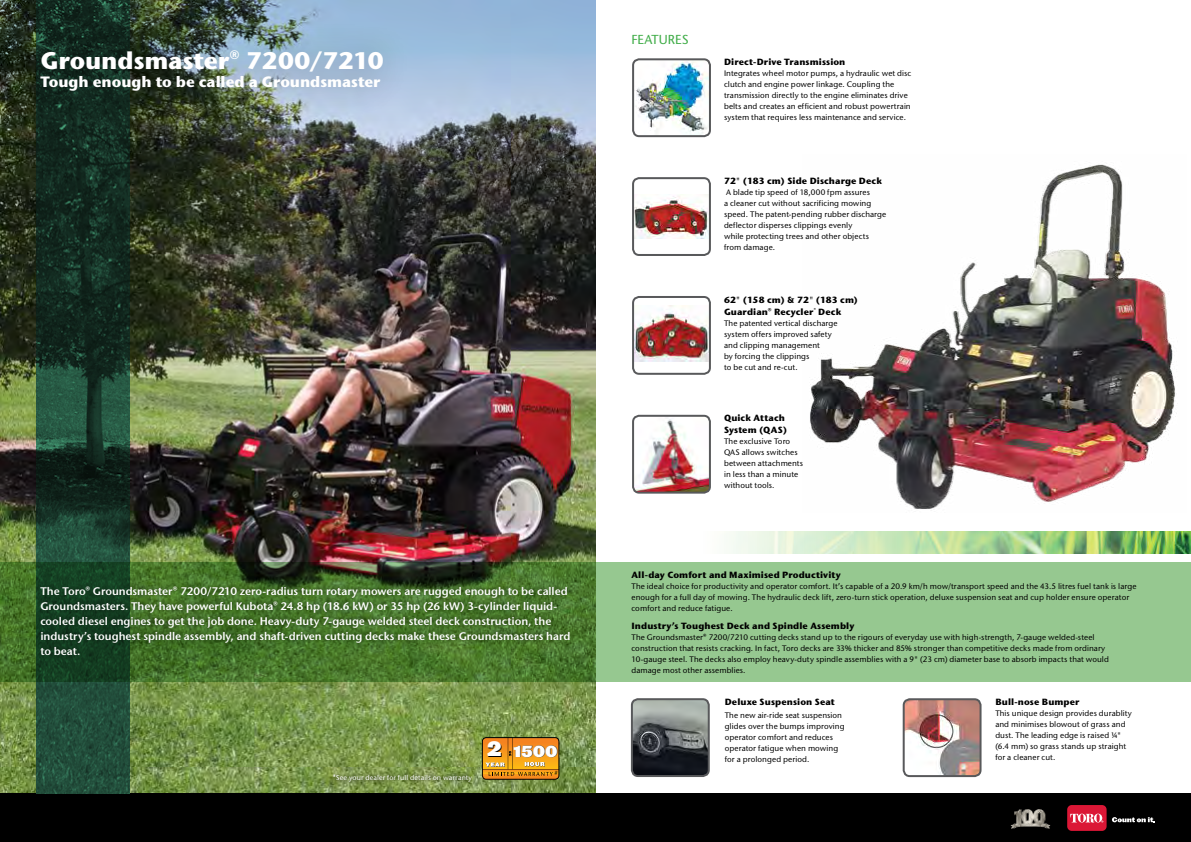
<style>
.page{position:relative;width:1191px;height:842px;background:#fff}
.page>*{position:absolute;margin:0;border:0;box-sizing:border-box;transform-origin:0 0}
.t1{font:700 24px "Stone Sans ITC Std";letter-spacing:-.005em;color:#fff}
.t2{font:15.3px "Leviathan HTF Black";color:#fff}
.t3{font:700 15px "Stone Sans ITC Std";letter-spacing:-.005em;color:#fff}
.t4{font:500 13px "Stone Sans ITC Std";letter-spacing:.005em;color:#41ad49}
.t5{font:600 11px/15px "Stone Sans ITC Std";letter-spacing:-.005em;color:#fff}
.t6{font:700 9px/12px "Stone Sans ITC Std";letter-spacing:.01em;color:#000}
.t7{font:500 8px/11px "Stone Sans ITC Std";letter-spacing:.01em;color:#000}
.t8{font:500 7px "Stone Sans ITC Std";letter-spacing:.015em;color:#fff}
.t9{font:7px "Minion Pro";color:#000}
.s1{font-weight:600}
.s2{font-size:19.8px}
.s3{font-weight:500}
</style>
<div class="page">
<img style="left:0;top:334px;width:595px;height:460px">
<img style="left:0;top:0;width:595px;height:334px">
<div style="left:0;top:794px;width:1191px;height:48px;background:#000"></div>
<svg style="left:36px;top:0;width:94px;height:794px;background:#19392b"></svg>
<img style="left:635px;top:305px;width:73px;height:56px">
<div style="left:632px;top:296px;width:79px;height:79px;border:2px solid #58595b;border-radius:6px"></div>
<img style="left:635px;top:194px;width:73px;height:45px">
<div style="left:632px;top:177px;width:79px;height:79px;border:2px solid #58595b;border-radius:6px"></div>
<img style="left:810px;top:164px;width:367px;height:345px">
<img style="left:635px;top:61px;width:73px;height:73px">
<div style="left:632px;top:58px;width:79px;height:79px;border:2px solid #58595b;border-radius:6px"></div>
<img style="left:905px;top:701px;width:75px;height:75px">
<div style="left:902px;top:698px;width:79px;height:79px;border:2px solid #58595b;border-radius:6px"></div>
<img style="left:635px;top:418px;width:73px;height:73px">
<div style="left:632px;top:415px;width:79px;height:79px;border:2px solid #58595b;border-radius:6px"></div>
<img style="left:729px;top:531px;width:462px;height:23px">
<svg style="left:0;top:562px;width:1191px;height:120px;background:#7cab72"></svg>
<div style="left:12px;top:20px;width:401px;height:100px;background:#000;opacity:.3"></div>
<div style="left:35px;top:581px;width:539px;height:79px;background:#000;opacity:.5"></div>
<img style="left:634px;top:699px;width:74px;height:77px">
<div style="left:631px;top:698px;width:78px;height:79px;border:2px solid #58595b;border-radius:6px"></div>
<div style="left:328px;top:769px;width:149px;height:18px;background:#000;opacity:.8"></div>
<hr style="left:482px;top:776px;width:77px;height:1px;background:#f78f1e">
<hr style="left:482px;top:777px;width:77px;height:1px;background:#f68a1f">
<hr style="left:482px;top:778px;width:77px;height:1px;background:#f6841f">
<hr style="left:482px;top:779px;width:77px;height:1px;background:#f58320">
<div style="left:482px;top:737px;width:77px;height:43px;border:1px solid #000;border-radius:4px"></div>
<svg style="left:482px;top:738px;width:77px;height:38px;background:#e49121"></svg>
<svg style="left:1112px;top:817px;width:43px;height:5px"></svg>
<div style="left:1067px;top:805px;width:39px;height:26px;background:#db1736;border-radius:5px"></div>
<svg style="left:1070px;top:814px;width:33px;height:9px"></svg>
<img style="left:1010px;top:810px;width:40px;height:19px">
<h1 class="t1" style="left:40px;top:45px;width:345px">Groundsmaster<span class="s1">®</span> 7200/7210</h1>
<h3 class="t3" style="left:40px;top:72px;width:342px">Tough enough to be called a Groundsmaster</h3>
<p class="t5" style="left:40px;top:583px;width:531px">The Toro® Groundsmaster® 7200/7210 zero-radius turn rotary mowers are rugged enough to be called Groundsmasters. They have powerful Kubota® 24.8 hp (18.6 kW) or 35 hp (26 kW) 3-cylinder liquid&shy;cooled diesel engines to get the job done. Heavy-duty 7-gauge welded steel deck construction, the industry’s toughest spindle assembly, and shaft-driven cutting decks make these Groundsmasters hard to beat.</p>
<p class="t8" style="left:333px;top:773px;width:140px"><sup>#</sup>See your dealer for full details on warranty</p>
<h2 class="t2" style="left:486px;top:741px;width:72px"><span class="s2">2</span> 1500</h2>
<p class="t9" style="left:554px;top:768px;width:5px">#</p>
<h3 class="t4" style="left:631px;top:32px;width:59px">FEATURES</h3>
<p class="t6" style="left:724px;top:56px;width:123px">Direct-Drive Transmission</p>
<p class="t7" style="left:724px;top:68px;width:189px">Integrates wheel motor pumps, a hydraulic wet disc clutch and engine power linkage. Coupling the transmission directly to the engine eliminates drive belts and creates an efficient and robust powertrain system that requires less maintenance and service.</p>
<p class="t6" style="left:724px;top:174px;width:159px">72<span class="s3">"</span> (183 cm) Side Discharge Deck</p>
<p class="t7" style="left:724px;top:186px;width:164px">A blade tip speed of 18,000 fpm assures<br>a cleaner cut without sacrificing mowing speed. The patent-pending rubber discharge deflector disperses clippings evenly<br>while protecting trees and other objects from damage.</p>
<p class="t6" style="left:724px;top:293px;width:135px">62<span class="s3">"</span> (158 cm) &amp; 72<span class="s3">"</span> (183 cm)<br>Guardian® Recycler<sup>®</sup> Deck</p>
<p class="t7" style="left:724px;top:317px;width:115px">The patented vertical discharge system offers improved safety and clipping management<br>by forcing the clippings<br>to be cut and re-cut.</p>
<p class="t6" style="left:724px;top:412px;width:65px">Quick Attach<br>System (QAS)</p>
<p class="t7" style="left:724px;top:436px;width:81px">The exclusive Toro<br>QAS allows switches between attachments in less than a minute without tools.</p>
<p class="t6" style="left:631px;top:569px;width:211px">All-day Comfort and Maximised Productivity</p>
<p class="t7" style="left:631px;top:581px;width:506px">The ideal choice for productivity and operator comfort. It’s capable of a 20.9 km/h mow/transport speed and the 43.5 litres fuel tank is large enough for a full day of mowing. The hydraulic deck lift, zero-turn stick operation, deluxe suspension seat and cup holder ensure operator comfort and reduce fatigue.</p>
<p class="t6" style="left:631px;top:620px;width:224px">Industry’s Toughest Deck and Spindle Assembly</p>
<p class="t7" style="left:631px;top:632px;width:479px">The Groundsmaster<span class="s1">®</span> 7200/7210 cutting decks stand up to the rigours of everyday use with high-strength, 7-gauge welded-steel construction that resists cracking. In fact, Toro decks are 33% thicker and 85% stronger than competitive decks made from ordinary 10-gauge steel. The decks also employ heavy-duty spindle assemblies with a 9" (23 cm) diameter base to absorb impacts that would damage most other assemblies.</p>
<p class="t6" style="left:724px;top:695px;width:112px">Deluxe Suspension Seat</p>
<p class="t7" style="left:724px;top:709px;width:121px">The new air-ride seat suspension glides over the bumps improving operator comfort and reduces operator fatigue when mowing for a prolonged period.</p>
<p class="t6" style="left:995px;top:695px;width:86px">Bull-nose Bumper</p>
<p class="t7" style="left:995px;top:707px;width:138px">This unique design provides durablity and minimises blowout of grass and dust. The leading edge is raised ¼" (6.4 mm) so grass stands up straight for a cleaner cut.</p>
</div>
